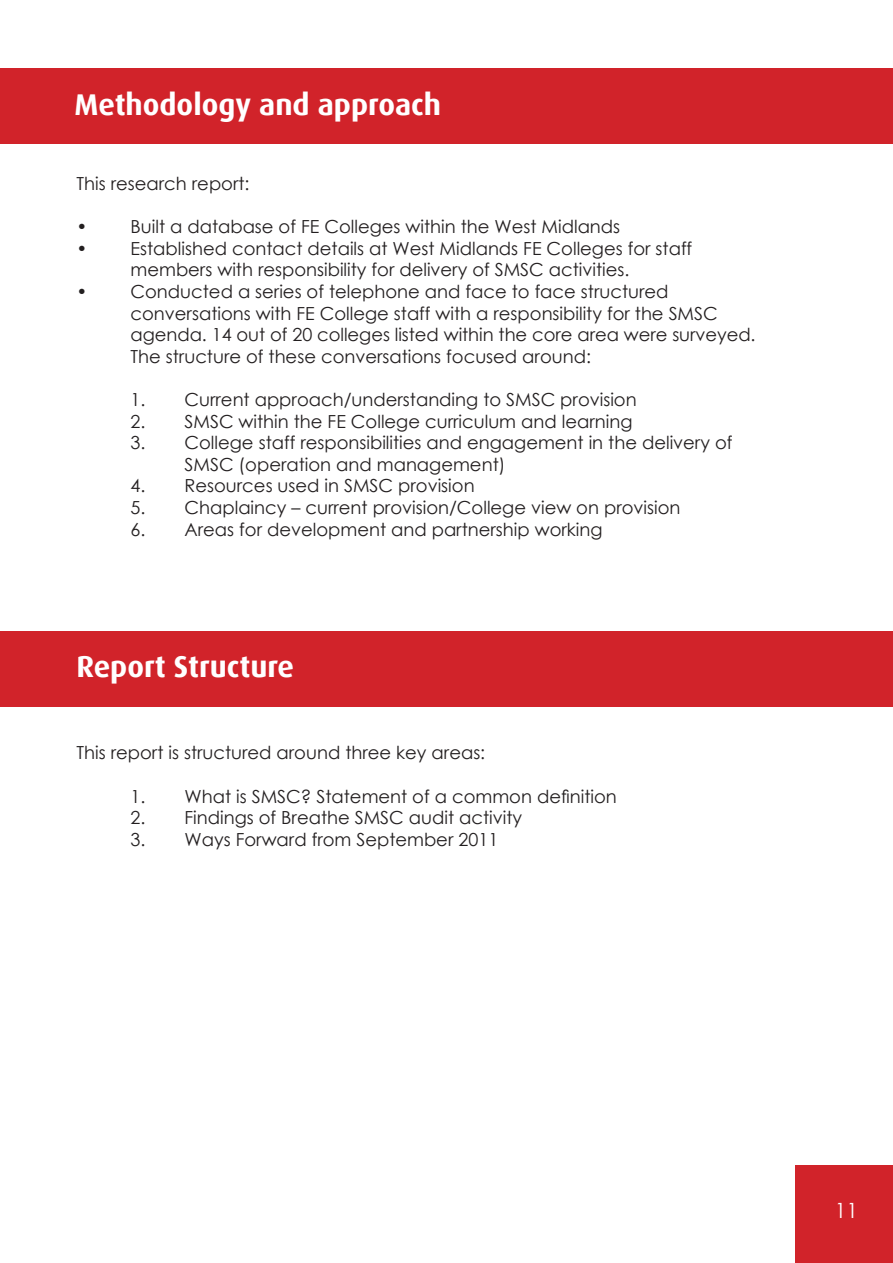
<style>
.page{position:relative;width:893px;height:1263px;background:#fff}
.page>*{position:absolute;margin:0;border:0;box-sizing:border-box;transform-origin:0 0}
.t1{font:700 30px "Dax";color:#fff}
.t2{font:21px "Century Gothic";color:#fff}
.t3{font:18px/21.6px "Century Gothic";color:#231f20}
</style>
<div class="page">
<div style="left:795px;top:1165px;width:98px;height:98px;background:#d1232a"></div>
<div style="left:0;top:631px;width:893px;height:76px;background:#d1232a"></div>
<div style="left:0;top:68px;width:893px;height:76px;background:#d1232a"></div>
<h1 class="t1" style="left:74px;top:88px;width:368px">Methodology and approach</h1>
<p class="t3" style="left:77px;top:172px;width:175px">This research report:</p>
<p class="t3" style="left:77px;top:216px;width:545px">• Built a database of FE Colleges within the West Midlands</p>
<p class="t3" style="left:77px;top:237px;width:617px;text-align:center">• Established contact details at West Midlands FE Colleges for staff members with responsibility for delivery of SMSC activities.</p>
<p class="t3" style="left:131px;top:280px;width:627px;text-indent:-54px">• Conducted a series of telephone and face to face structured conversations with FE College staff with a responsibility for the SMSC agenda. 14 out of 20 colleges listed within the core area were surveyed.<br>The structure of these conversations focused around:</p>
<p class="t3" style="left:131px;top:388px;width:508px">1. Current approach/understanding to SMSC provision</p>
<p class="t3" style="left:131px;top:410px;width:503px">2. SMSC within the FE College curriculum and learning</p>
<p class="t3" style="left:185px;top:432px;width:549px;text-indent:-54px">3. College staff responsibilities and engagement in the delivery of<br>SMSC (operation and management)</p>
<p class="t3" style="left:131px;top:475px;width:346px">4. Resources used in SMSC provision</p>
<p class="t3" style="left:131px;top:496px;width:551px">5. Chaplaincy – current provision/College view on provision</p>
<p class="t3" style="left:131px;top:518px;width:474px">6. Areas for development and partnership working</p>
<h1 class="t1" style="left:77px;top:650px;width:219px">Report Structure</h1>
<p class="t3" style="left:77px;top:742px;width:410px">This report is structured around three key areas:</p>
<p class="t3" style="left:131px;top:785px;width:488px">1. What is SMSC? Statement of a common definition</p>
<p class="t3" style="left:131px;top:807px;width:393px">2. Findings of Breathe SMSC audit activity</p>
<p class="t3" style="left:131px;top:828px;width:369px">3. Ways Forward from September 2011</p>
<p class="t2" style="left:835px;top:1196px;width:25px">11</p>
</div>
